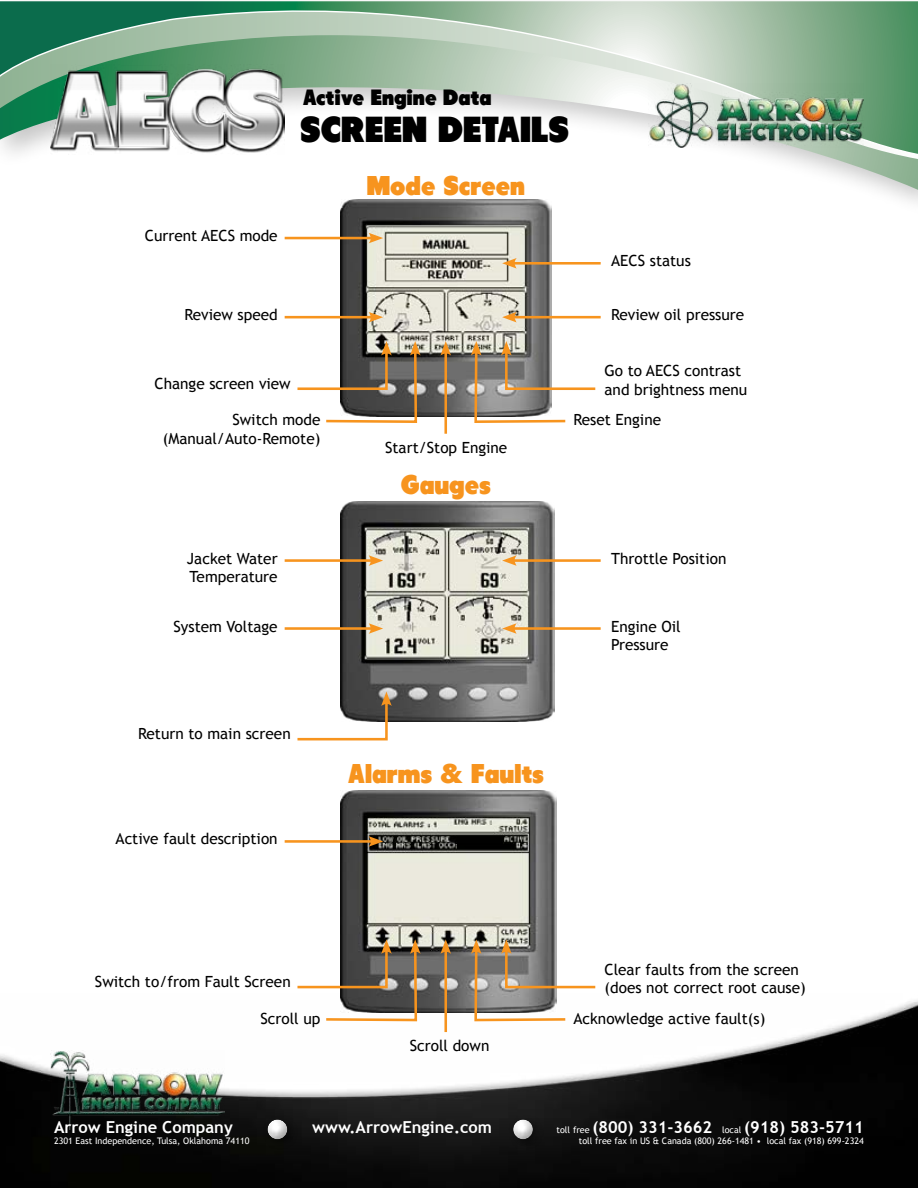
<style>
.page{position:relative;width:918px;height:1188px;background:#fff}
.page>*{position:absolute;margin:0;border:0;box-sizing:border-box;transform-origin:0 0}
.t1{font:36px "Tondu Beta";color:#000}
.t2{font:27px "Tondu Beta";color:#f7941e}
.t3{font:22.05px "Tondu Beta";color:#000}
.t4{font:700 16.5px "Trebuchet MS";color:#fff}
.t5{font:15.45px/18.5px "Trebuchet MS";color:#000}
.t6{font:9px "Trebuchet MS";color:#fff}
.s1{font-weight:400;font-size:9px}
</style>
<div class="page">
<img style="left:0;top:1000px;width:918px;height:188px">
<div style="left:262px;top:1114px;width:36px;height:37px;background:#0b0c0b"></div>
<div style="left:257px;top:1118px;width:21px;height:23px;background:#0f0f0f"></div>
<div style="left:261px;top:1118px;width:37px;height:23px;background:#000;opacity:.75"></div>
<div style="left:508px;top:1114px;width:36px;height:37px;background:#111"></div>
<div style="left:502px;top:1118px;width:22px;height:23px;background:#181818"></div>
<div style="left:507px;top:1118px;width:36px;height:23px;background:#000;opacity:.75"></div>
<img style="left:50px;top:1051px;width:175px;height:78px">
<img style="left:340px;top:501px;width:214px;height:220px">
<svg style="left:782px;top:159px;width:136px;height:31px"></svg>
<svg style="left:0;top:1px;width:918px;height:158px"></svg>
<img style="left:648px;top:83px;width:216px;height:65px">
<img style="left:50px;top:64px;width:234px;height:90px">
<img style="left:340px;top:200px;width:211px;height:216px">
<svg style="left:297px;top:341px;width:124px;height:82px"></svg>
<hr style="left:444px;top:351px;width:3px;height:83px;background:#f7941e">
<svg style="left:440px;top:341px;width:11px;height:15px"></svg>
<svg style="left:471px;top:341px;width:125px;height:82px"></svg>
<hr style="left:285px;top:316px;width:88px;height:2px;background:#f7941e">
<svg style="left:369px;top:312px;width:14px;height:10px"></svg>
<hr style="left:285px;top:237px;width:88px;height:2px;background:#f7941e">
<svg style="left:369px;top:233px;width:14px;height:10px"></svg>
<hr style="left:512px;top:316px;width:89px;height:2px;background:#f7941e">
<svg style="left:502px;top:312px;width:15px;height:10px"></svg>
<hr style="left:512px;top:262px;width:89px;height:3px;background:#f7941e">
<svg style="left:502px;top:258px;width:15px;height:11px"></svg>
<hr style="left:285px;top:559px;width:88px;height:3px;background:#f7941e">
<svg style="left:369px;top:555px;width:14px;height:11px"></svg>
<hr style="left:285px;top:627px;width:88px;height:3px;background:#f7941e">
<svg style="left:369px;top:623px;width:14px;height:11px"></svg>
<hr style="left:512px;top:559px;width:89px;height:3px;background:#f7941e">
<svg style="left:502px;top:555px;width:15px;height:11px"></svg>
<hr style="left:512px;top:627px;width:89px;height:3px;background:#f7941e">
<svg style="left:502px;top:623px;width:15px;height:11px"></svg>
<svg style="left:297px;top:691px;width:95px;height:50px"></svg>
<img style="left:340px;top:791px;width:217px;height:221px">
<svg style="left:295px;top:939px;width:126px;height:84px"></svg>
<hr style="left:444px;top:949px;width:3px;height:83px;background:#f7941e">
<svg style="left:440px;top:939px;width:11px;height:15px"></svg>
<svg style="left:471px;top:939px;width:127px;height:84px"></svg>
<hr style="left:285px;top:840px;width:88px;height:3px;background:#f7941e">
<svg style="left:369px;top:836px;width:14px;height:11px"></svg>
<h3 class="t3" style="left:303px;top:84px;width:190px">Active Engine Data</h3>
<h1 class="t1" style="left:300px;top:108px;width:271px">SCREEN DETAILS</h1>
<p class="t5" style="left:145px;top:227px;width:134px">Current AECS mode</p>
<p class="t5" style="left:184px;top:306px;width:95px">Review speed</p>
<p class="t5" style="left:155px;top:374px;width:138px">Change screen view</p>
<h2 class="t2" style="left:367px;top:169px;width:160px">Mode Screen</h2>
<p class="t5" style="left:611px;top:252px;width:81px">AECS status</p>
<p class="t5" style="left:611px;top:306px;width:135px">Review oil pressure</p>
<p class="t5" style="left:605px;top:362px;width:144px">Go to AECS contrast and brightness menu</p>
<p class="t5" style="left:163px;top:411px;width:159px;text-align:right">Switch mode (Manual/Auto-Remote)</p>
<p class="t5" style="left:574px;top:411px;width:89px">Reset Engine</p>
<p class="t5" style="left:385px;top:438px;width:124px">Start/Stop Engine</p>
<p class="t5" style="left:187px;top:549px;width:92px">Jacket Water<br>Temperature</p>
<p class="t5" style="left:173px;top:617px;width:106px">System Voltage</p>
<p class="t5" style="left:138px;top:725px;width:154px">Return to main screen</p>
<p class="t5" style="left:116px;top:830px;width:164px">Active fault description</p>
<p class="t5" style="left:95px;top:972px;width:197px">Switch to/from Fault Screen</p>
<h2 class="t2" style="left:401px;top:468px;width:92px">Gauges</h2>
<h2 class="t2" style="left:348px;top:758px;width:198px">Alarms &amp; Faults</h2>
<p class="t5" style="left:611px;top:549px;width:117px">Throttle Position</p>
<p class="t5" style="left:611px;top:617px;width:71px">Engine Oil<br>Pressure</p>
<p class="t5" style="left:605px;top:960px;width:203px">Clear faults from the screen (does not correct root cause)</p>
<p class="t5" style="left:260px;top:1009px;width:61px">Scroll up</p>
<p class="t5" style="left:574px;top:1009px;width:193px">Acknowledge active fault(s)</p>
<p class="t5" style="left:410px;top:1037px;width:81px">Scroll down</p>
<p class="t4" style="left:54px;top:1117px;width:180px">Arrow Engine Company</p>
<p class="t4" style="left:312px;top:1117px;width:181px">www.ArrowEngine.com</p>
<p class="t6" style="left:54px;top:1136px;width:197px">2301 East Independence, Tulsa, Oklahoma 74110</p>
<p class="t4" style="left:557px;top:1117px;width:309px"><span class="s1">toll free</span> (800) 331-3662 <span class="s1">local</span> (918) 583-5711</p>
<p class="t6" style="left:579px;top:1136px;width:287px">toll free fax in US &amp; Canada (800) 266-1481 • local fax (918) 699-2324</p>
</div>
